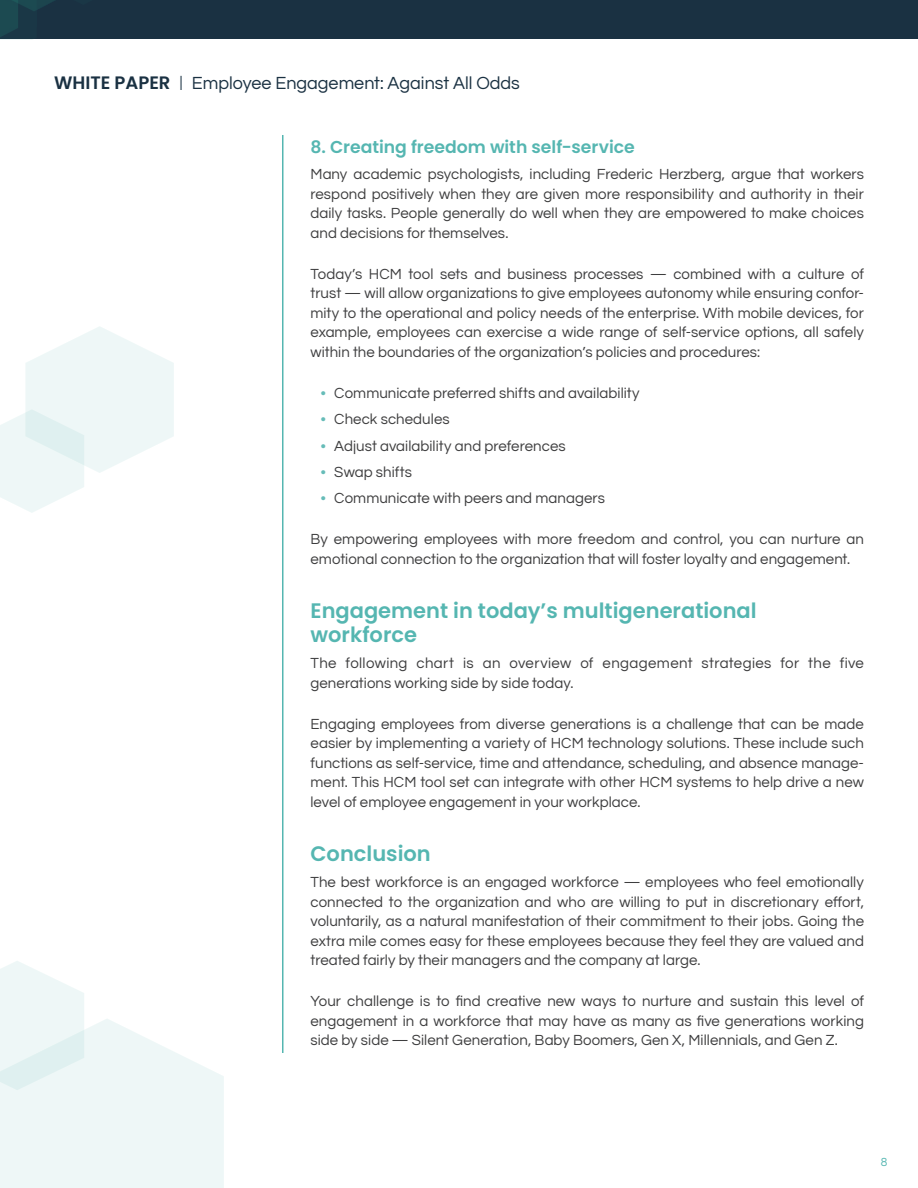
<style>
.page{position:relative;width:918px;height:1188px;background:#fff}
.page>*{position:absolute;margin:0;border:0;box-sizing:border-box;transform-origin:0 0}
.Header_2016{font:600 21px/24px "Poppins";color:#55b6b1}
.t1{font:18px "Questrial";color:#1a3142}
.Subhead_2016{font:600 17.25px "Poppins";color:#55b6b1}
.Body_2016{font:15px/19.5px "Questrial";letter-spacing:.005em;color:#3e3e3f;text-align:justify}
.Bullets_2016{font:15px "Questrial";letter-spacing:.005em;color:#3e3e3f}
.t2{font:12px "Questrial";color:#55b6b1}
.s1{font-family:"Poppins";font-weight:600}
.s2{font-family:"Trade Gothic Next LT Pro"}
.s3{color:#66bcb8}
</style>
<div class="page">
<hr style="left:282px;top:135px;width:2px;height:918px;background:#55b6b1">
<div style="left:0;top:0;width:918px;height:39px;background:#1a3142"></div>
<img style="left:0;top:0;width:55px;height:37px">
<svg style="left:0;top:961px;width:224px;height:227px"></svg>
<svg style="left:0;top:326px;width:174px;height:187px"></svg>
<p class="t1" style="left:54px;top:70px;width:467px"><span class="s1">WHITE PAPER</span> <span class="s2">|</span> Employee Engagement: Against All Odds</p>
<p class="Subhead_2016" style="left:310px;top:137px;width:326px">8. Creating freedom with self-service</p>
<p class="Body_2016" style="left:310px;top:165px;width:555px">Many academic psychologists, including Frederic Herzberg, argue that workers respond positively when they are given more responsibility and authority in their daily tasks. People generally do well when they are empowered to make choices and decisions for themselves.</p>
<p class="Body_2016" style="left:310px;top:265px;width:555px">Today’s HCM tool sets and business processes — combined with a culture of trust — will allow organizations to give employees autonomy while ensuring confor&shy;mity to the operational and policy needs of the enterprise. With mobile devices, for example, employees can exercise a wide range of self-service options, all safely within the boundaries of the organization’s policies and procedures:</p>
<p class="Bullets_2016" style="left:321px;top:383px;width:320px"><span class="s3">•</span> Communicate preferred shifts and availability</p>
<p class="Bullets_2016" style="left:321px;top:409px;width:130px"><span class="s3">•</span> Check schedules</p>
<p class="Bullets_2016" style="left:321px;top:435px;width:246px"><span class="s3">•</span> Adjust availability and preferences</p>
<p class="Bullets_2016" style="left:321px;top:461px;width:93px"><span class="s3">•</span> Swap shifts</p>
<p class="Bullets_2016" style="left:321px;top:488px;width:286px"><span class="s3">•</span> Communicate with peers and managers</p>
<p class="Body_2016" style="left:310px;top:530px;width:555px">By empowering employees with more freedom and control, you can nurture an emotional connection to the organization that will foster loyalty and engagement.</p>
<p class="Header_2016" style="left:310px;top:599px;width:448px">Engagement in today’s multigenerational workforce</p>
<p class="Body_2016" style="left:310px;top:654px;width:555px">The following chart is an overview of engagement strategies for the five generations working side by side today.</p>
<p class="Body_2016" style="left:310px;top:715px;width:555px">Engaging employees from diverse generations is a challenge that can be made easier by implementing a variety of HCM technology solutions. These include such functions as self-service, time and attendance, scheduling, and absence manage&shy;ment. This HCM tool set can integrate with other HCM systems to help drive a new level of employee engagement in your workplace.</p>
<p class="Header_2016" style="left:310px;top:842px;width:122px">Conclusion</p>
<p class="Body_2016" style="left:310px;top:873px;width:555px">The best workforce is an engaged workforce — employees who feel emotionally connected to the organization and who are willing to put in discretionary effort, voluntarily, as a natural manifestation of their commitment to their jobs. Going the extra mile comes easy for these employees because they feel they are valued and treated fairly by their managers and the company at large.</p>
<p class="Body_2016" style="left:310px;top:992px;width:555px">Your challenge is to find creative new ways to nurture and sustain this level of engagement in a workforce that may have as many as five generations working side by side — Silent Generation, Baby Boomers, Gen X, Millennials, and Gen Z.</p>
<p class="t2" style="left:881px;top:1154px;width:8px">8</p>
</div>
